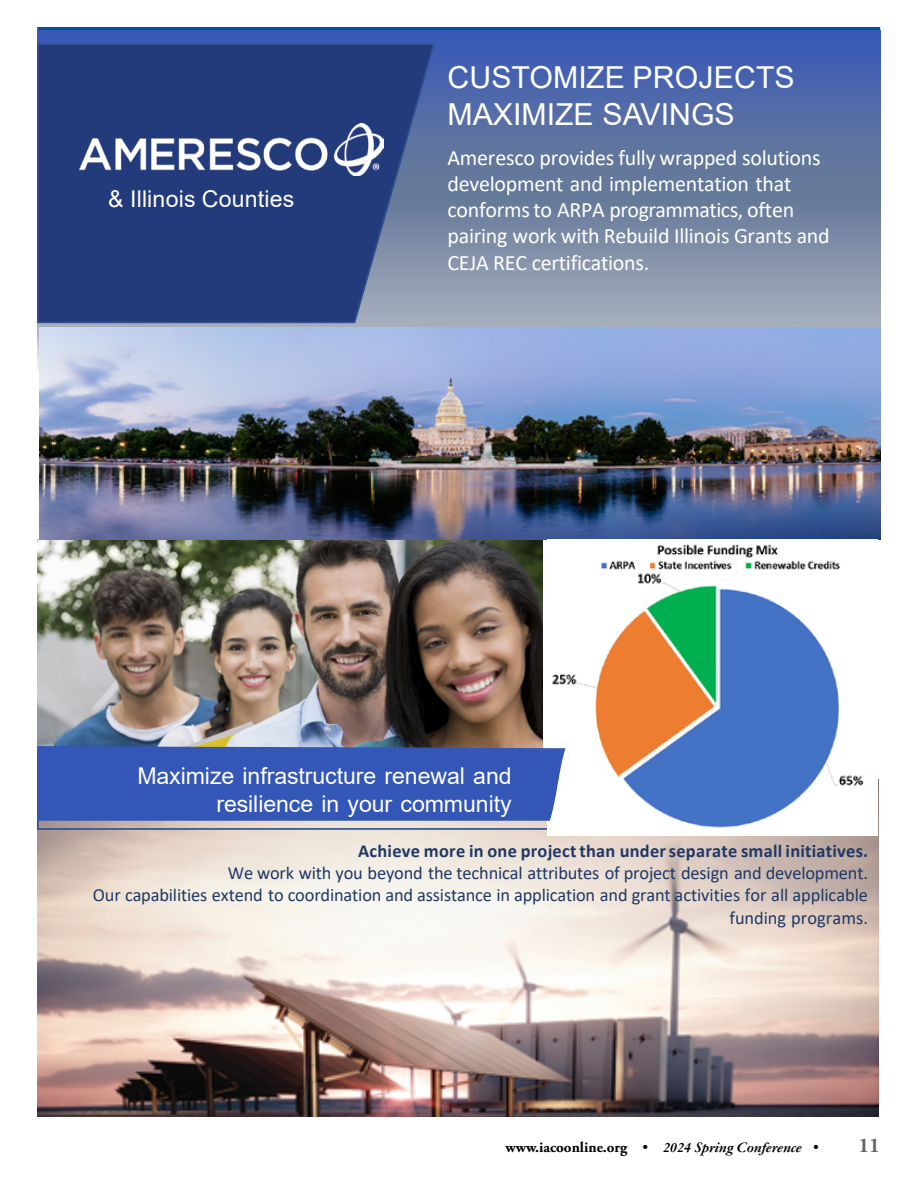
<style>
.page{position:relative;width:918px;height:1188px;background:#fff}
.page>*{position:absolute;margin:0;border:0;box-sizing:border-box;transform-origin:0 0}
.t1{font:30.3px/36.2px "Arial";color:#fff}
.t2{font:23.1px/28.5px "Arial";letter-spacing:-.005em;color:#fff;text-align:right}
.t3{font:21.9px/26.1px "Calibri";letter-spacing:-.01em;color:#fff}
.t4{font:700 21px "Adobe Garamond Pro";color:#636466}
.t5{font:18.45px/22px "Calibri";letter-spacing:-.01em;color:#203864;text-align:right}
.t6{font:700 18.45px "Calibri";letter-spacing:.01em;color:#203864}
.t7{font:italic 700 15px "Garamond";color:#000}
.s1{font-family:"Adobe Garamond Pro";font-style:normal}
.s2{font-family:"Adobe Garamond Pro";font-weight:400;font-style:normal}
</style>
<div class="page">
<svg style="left:37px;top:27px;width:843px;height:4px;background:#0d54a4"></svg>
<img style="left:37px;top:539px;width:506px;height:207px">
<img style="left:37px;top:831px;width:841px;height:285px">
<div style="left:37px;top:31px;width:843px;height:168px;background:linear-gradient(to bottom,#3959b7,#6c7d96)"></div>
<svg style="left:37px;top:199px;width:843px;height:170px;background:#8895ac"></svg>
<svg style="left:37px;top:42px;width:399px;height:282px;background:#2e4481"></svg>
<img style="left:79px;top:123px;width:304px;height:53px">
<img style="left:39px;top:328px;width:841px;height:212px">
<img style="left:548px;top:539px;width:329px;height:297px">
<svg style="left:37px;top:746px;width:531px;height:85px;background:#4965b8"></svg>
<p class="t2" style="left:108px;top:185px;width:188px">&amp; Illinois Counties</p>
<h1 class="t1" style="left:448px;top:60px;width:349px">CUSTOMIZE PROJECTS<br>MAXIMIZE SAVINGS</h1>
<p class="t3" style="left:447px;top:144px;width:384px">Ameresco provides fully wrapped solutions development and implementation that conforms to ARPA programmatics, often pairing work with Rebuild Illinois Grants and CEJA REC certifications.</p>
<p class="t2" style="left:137px;top:761px;width:376px">Maximize infrastructure renewal and resilience in your community</p>
<p class="t6" style="left:358px;top:838px;width:512px">Achieve more in one project than under separate small initiatives.</p>
<p class="t5" style="left:93px;top:862px;width:777px">We work with you beyond the technical attributes of project design and development.<br>Our capabilities extend to coordination and assistance in application and grant activities for all applicable funding programs.</p>
<p class="t7" style="left:506px;top:1138px;width:315px"><span class="s1">www.iacoonline.org</span> <span class="s2">•</span> 2024 Spring Conference <span class="s2">•</span></p>
<p class="t4" style="left:858px;top:1133px;width:23px">11</p>
</div>
